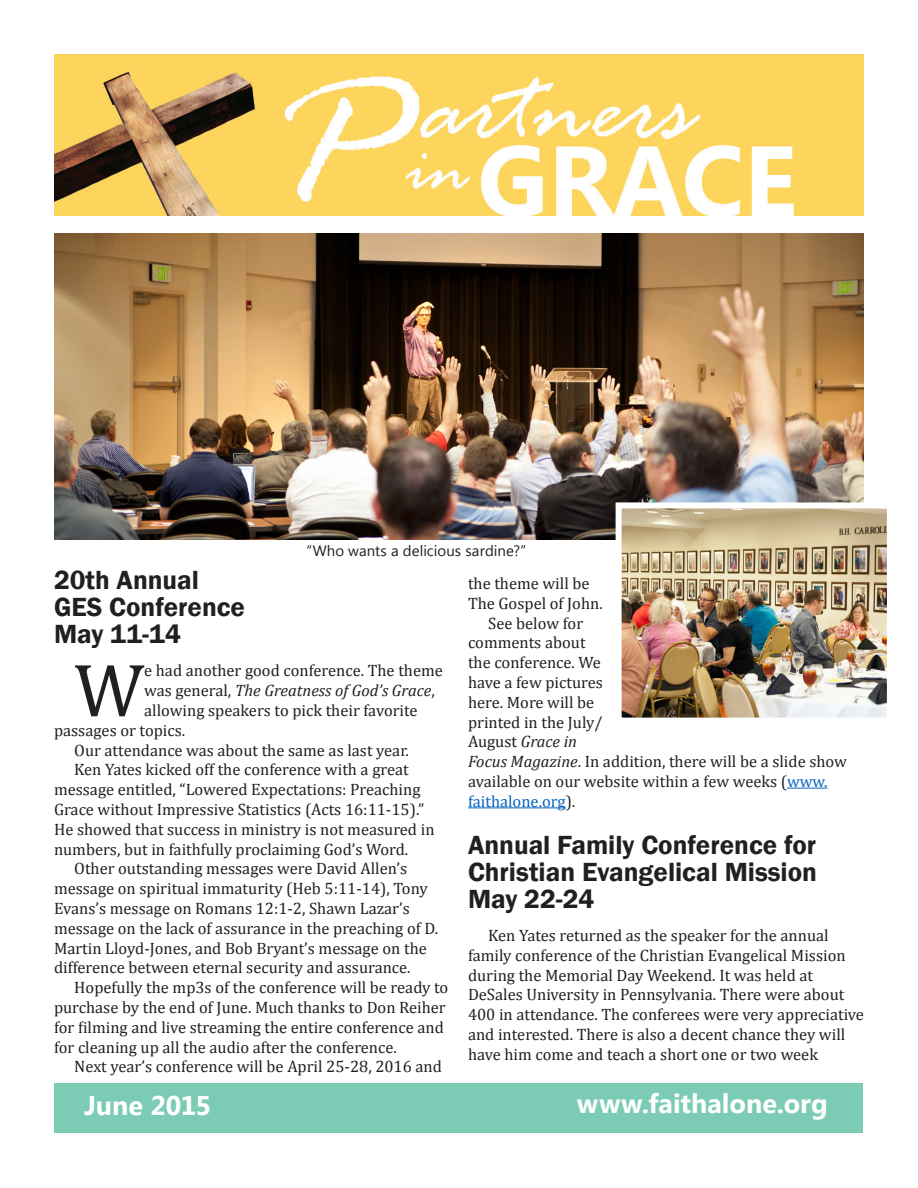
<style>
.page{position:relative;width:918px;height:1188px;background:#fff}
.page>*{position:absolute;margin:0;border:0;box-sizing:border-box;transform-origin:0 0}
.newsletter_text{font:75.9px "Cambria";color:#231f20}
.t1{font:600 27px/27px "Franklin Gothic";color:#231f20}
.t2{font:700 27px "Khmer UI";color:#fff}
.newsletter_text-2{font:16.5px/19.8px "Cambria";color:#231f20}
.newsletter_text-3{font:italic 16.5px "Cambria";color:#231f20}
.t3{font:15px "Khmer UI";letter-spacing:.005em;color:#231f20}
.s1{font-style:normal}
.s2{font-style:italic}
.s3{color:#0563c1}
</style>
<div class="page">
<div style="left:55px;top:1083px;width:808px;height:50px;background:#7ccbb5"></div>
<hr style="left:787px;top:788px;width:41px;height:1px;background:#0563c1">
<hr style="left:468px;top:807px;width:98px;height:1px;background:#0563c1">
<img style="left:54px;top:54px;width:810px;height:162px">
<img style="left:54px;top:233px;width:810px;height:307px">
<img style="left:623px;top:509px;width:263px;height:208px">
<div style="left:616px;top:502px;width:277px;height:222px;border:6px solid #fff"></div>
<p class="t3" style="left:307px;top:542px;width:221px">“Who wants a delicious sardine?”</p>
<p class="t1" style="left:54px;top:567px;width:193px">20th Annual<br>GES Conference<br>May 11-14</p>
<p class="newsletter_text" style="left:74px;top:645px;width:71px">W</p>
<p class="newsletter_text-2" style="left:144px;top:661px;width:300px">e had another good conference. The theme</p>
<p class="newsletter_text-3" style="left:144px;top:679px;width:292px"><span class="s1">was general,</span> The Greatness of God’s Grace<span class="s1">,</span></p>
<p class="newsletter_text-2" style="left:144px;top:700px;width:275px">allowing speakers to pick their favorite</p>
<p class="newsletter_text-2" style="left:54px;top:720px;width:133px">passages or topics.</p>
<p class="newsletter_text-2" style="left:74px;top:740px;width:336px">Our attendance was about the same as last year.</p>
<p class="newsletter_text-2" style="left:54px;top:760px;width:382px;text-indent:20px">Ken Yates kicked off the conference with a great message entitled, “Lowered Expectations: Preaching Grace without Impressive Statistics (Acts 16:11-15).” He showed that success in ministry is not measured in numbers, but in faithfully proclaiming God’s Word.</p>
<p class="newsletter_text-2" style="left:54px;top:859px;width:386px;text-indent:20px">Other outstanding messages were David Allen’s message on spiritual immaturity (Heb 5:11-14), Tony Evans’s message on Romans 12:1-2, Shawn Lazar’s message on the lack of assurance in the preaching of D.<br>Martin Lloyd-Jones, and Bob Bryant’s message on the difference between eternal security and assurance.</p>
<p class="newsletter_text-2" style="left:54px;top:978px;width:396px;text-indent:20px">Hopefully the mp3s of the conference will be ready to purchase by the end of June. Much thanks to Don Reiher for filming and live streaming the entire conference and for cleaning up all the audio after the conference.</p>
<p class="newsletter_text-2" style="left:74px;top:1057px;width:369px">Next year’s conference will be April 25-28, 2016 and</p>
<p class="newsletter_text-2" style="left:468px;top:573px;width:136px">the theme will be<br>The Gospel of John.</p>
<p class="newsletter_text-2" style="left:468px;top:613px;width:381px;text-indent:20px">See below for<br>comments about<br>the conference. We<br>have a few pictures<br>here. More will be<br>printed in the July/<br>August <span class="s2">Grace in<br>Focus Magazine</span>. In addition, there will be a slide show available on our website within a few weeks (<span class="s3">www. faithalone.org</span>).</p>
<p class="t1" style="left:468px;top:831px;width:351px;text-align:justify">Annual Family Conference for Christian Evangelical Mission May 22-24</p>
<p class="newsletter_text-2" style="left:468px;top:925px;width:398px;text-indent:20px">Ken Yates returned as the speaker for the annual family conference of the Christian Evangelical Mission during the Memorial Day Weekend. It was held at DeSales University in Pennsylvania. There were about 400 in attendance. The conferees were very appreciative and interested. There is also a decent chance they will have him come and teach a short one or two week</p>
<p class="t2" style="left:84px;top:1090px;width:128px">June 2015</p>
<p class="t2" style="left:577px;top:1088px;width:253px">www.faithalone.org</p>
</div>
